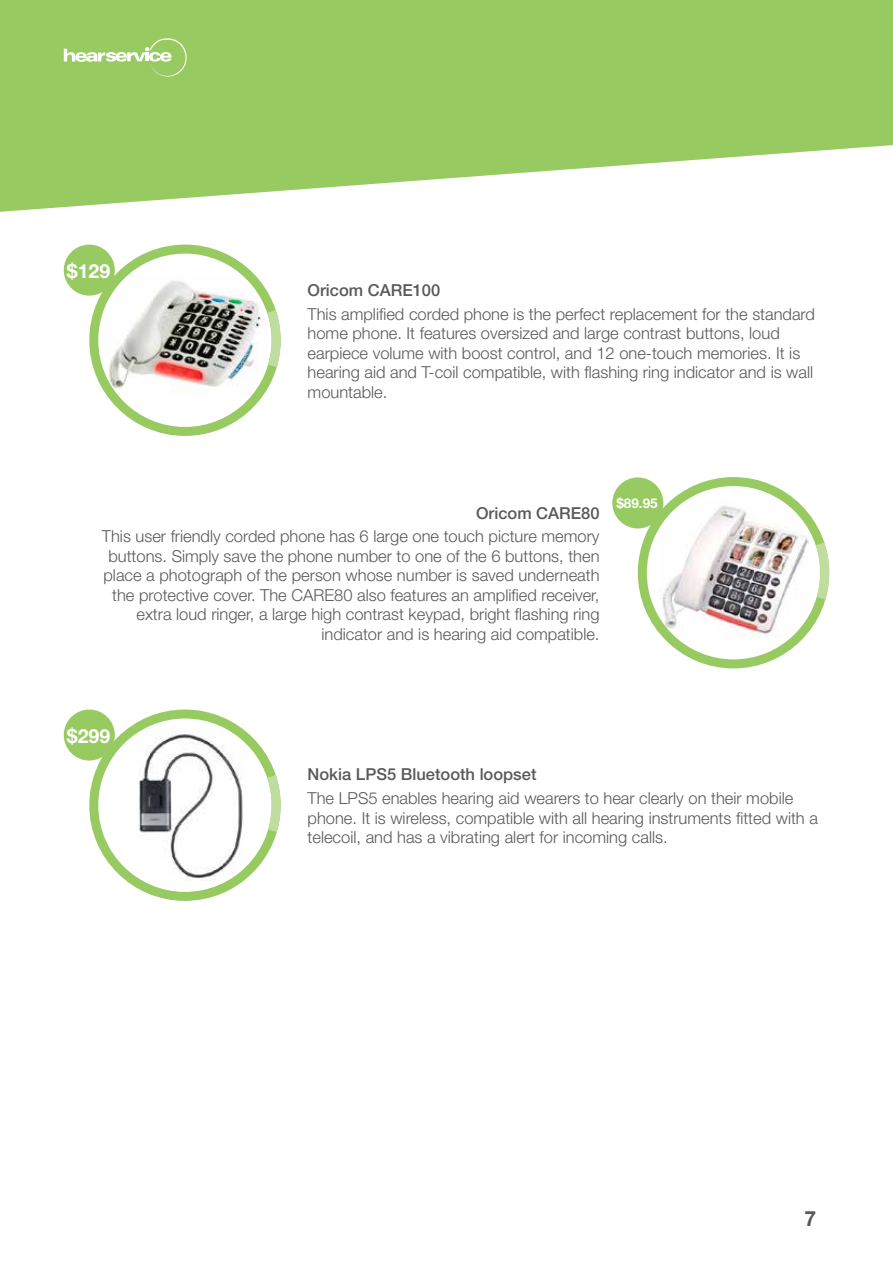
<style>
.page{position:relative;width:893px;height:1263px;background:#fff}
.page>*{position:absolute;margin:0;border:0;box-sizing:border-box;transform-origin:0 0}
.t1{font:700 21px "Helvetica Neue";color:#58595b}
.t2{font:700 19.5px "Helvetica Neue";color:#fff}
.t3{font:300 16.5px/19.5px "Helvetica Neue";color:#58595b}
.t4{font:500 16.5px "Helvetica Neue";color:#58595b}
.t5{font:700 13.5px "Helvetica Neue";color:#fff}
</style>
<div class="page">
<svg style="left:0;top:0;width:893px;height:212px;fill:#97cb62"></svg>
<img style="left:138px;top:728px;width:106px;height:154px">
<div style="left:89px;top:709px;width:192px;height:192px;border:9px solid #97cb62;border-radius:50%"></div>
<svg style="left:261px;top:765px;width:20px;height:77px"></svg>
<div style="left:64px;top:709px;width:51px;height:51px;background:#97cb62;border-radius:50%"></div>
<img style="left:102px;top:274px;width:165px;height:122px">
<div style="left:89px;top:245px;width:192px;height:191px;border:9px solid #97cb62;border-radius:50%"></div>
<svg style="left:260px;top:300px;width:21px;height:77px"></svg>
<div style="left:64px;top:245px;width:51px;height:51px;background:#97cb62;border-radius:50%"></div>
<img style="left:658px;top:500px;width:151px;height:140px">
<div style="left:638px;top:477px;width:191px;height:191px;border:9px solid #97cb62;border-radius:50%"></div>
<svg style="left:810px;top:532px;width:20px;height:77px"></svg>
<div style="left:612px;top:477px;width:51px;height:51px;background:#97cb62;border-radius:50%"></div>
<svg style="left:64px;top:36px;width:124px;height:41px"></svg>
<p class="t2" style="left:67px;top:259px;width:45px">$129</p>
<p class="t4" style="left:308px;top:280px;width:134px">Oricom CARE100</p>
<p class="t3" style="left:308px;top:304px;width:509px">This amplified corded phone is the perfect replacement for the standard home phone. It features oversized and large contrast buttons, loud earpiece volume with boost control, and 12 one-touch memories. It is hearing aid and T-coil compatible, with flashing ring indicator and is wall mountable.</p>
<p class="t4" style="left:476px;top:503px;width:125px">Oricom CARE80</p>
<p class="t3" style="left:102px;top:526px;width:499px;text-align:right">This user friendly corded phone has 6 large one touch picture memory buttons. Simply save the phone number to one of the 6 buttons, then place a photograph of the person whose number is saved underneath the protective cover. The CARE80 also features an amplified receiver, extra loud ringer, a large high contrast keypad, bright flashing ring indicator and is hearing aid compatible.</p>
<p class="t5" style="left:616px;top:495px;width:43px">$89.95</p>
<p class="t2" style="left:67px;top:724px;width:45px">$299</p>
<p class="t4" style="left:308px;top:765px;width:230px">Nokia LPS5 Bluetooth loopset</p>
<p class="t3" style="left:308px;top:788px;width:512px">The LPS5 enables hearing aid wearers to hear clearly on their mobile phone. It is wireless, compatible with all hearing instruments fitted with a telecoil, and has a vibrating alert for incoming calls.</p>
<p class="t1" style="left:805px;top:1205px;width:13px">7</p>
</div>
